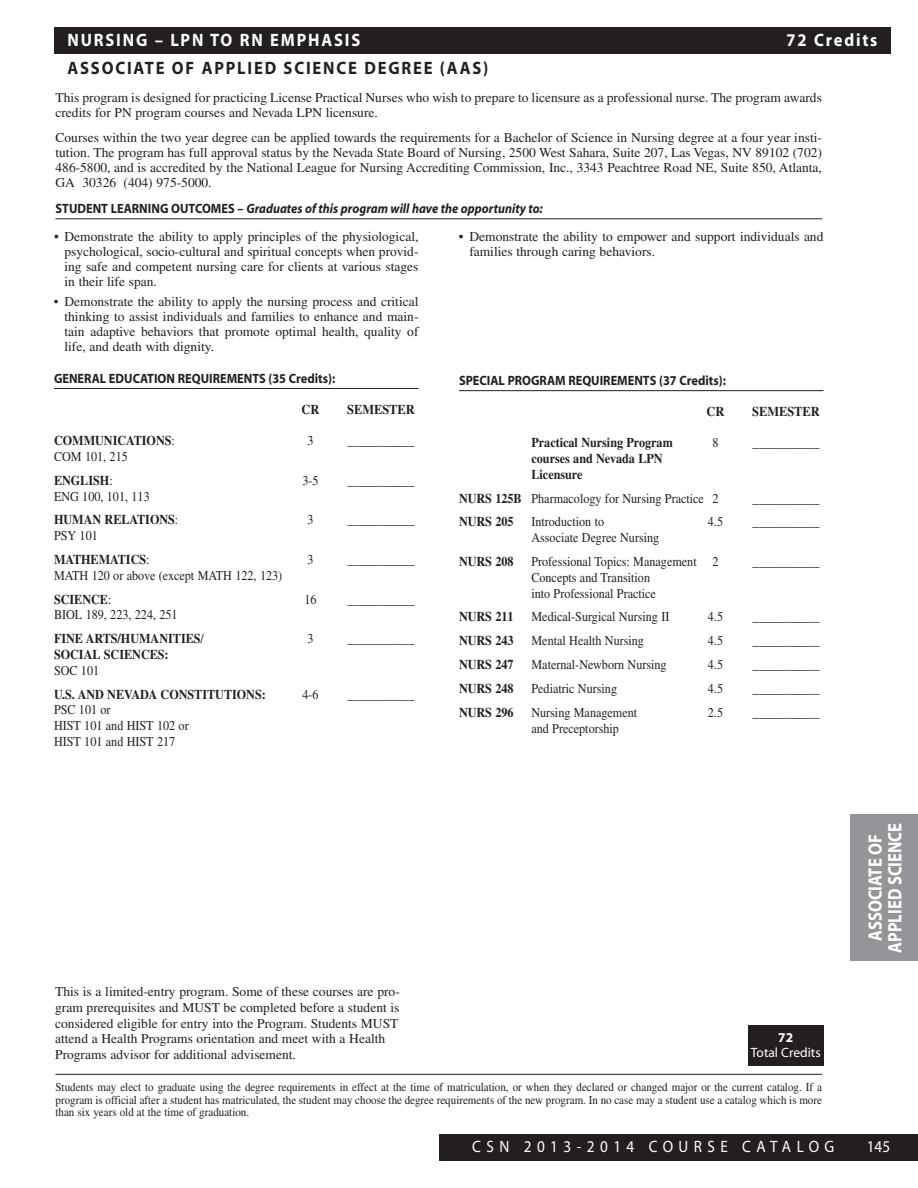
<style>
.page{position:relative;width:918px;height:1188px;background:#fff}
.page>*{position:absolute;margin:0;border:0;box-sizing:border-box;transform-origin:0 0}
.t1{font:700 19.5px/19.5px "Myriad";color:#fff;text-align:center;scale:.85 1}
.t2{font:700 18px "Myriad";letter-spacing:.11em;color:#231f20;scale:.92 1}
.t3{font:700 18px "Myriad";letter-spacing:.11em;color:#fff;scale:.92 1}
.t4{font:16.5px "Myriad";letter-spacing:.36em;color:#fff;scale:.92 1}
.t5{font:13.5px/15px "Times";color:#231f20}
.t6{font:13.5px/23.9px "Times";color:#231f20;scale:.9 1}
.t7{font:700 13.5px/23.9px "Times";color:#231f20;scale:.9 1}
.t8{font:700 13.5px "Myriad";color:#231f20;scale:.92 1}
.t9{font:italic 700 13.5px "Myriad";color:#231f20;scale:.92 1}
.t10{font:700 13.5px "Times";color:#231f20;scale:.92 1}
.t11{font:13.5px "Myriad";color:#fff}
.t12{font:700 13.5px "Myriad";color:#fff}
.t13{font:12px/12.8px "Times";color:#231f20;text-align:justify;scale:.92 1}
.s1{font-style:normal}
.s2{font-weight:400}
.s3{font-weight:700}
</style>
<div class="page">
<div style="left:54px;top:27px;width:837px;height:27px;background:#231f20"></div>
<div style="left:439px;top:1134px;width:479px;height:27px;background:#231f20"></div>
<hr style="left:56px;top:1074px;width:766px;height:1px;background:#231f20">
<div style="left:850px;top:814px;width:68px;height:147px;background:#939598"></div>
<div style="left:748px;top:1026px;width:76px;height:40px;background:#231f20"></div>
<hr style="left:54px;top:388px;width:364px;height:1px;background:#231f20">
<hr style="left:459px;top:390px;width:365px;height:1px;background:#231f20">
<hr style="left:56px;top:218px;width:766px;height:1px;background:#231f20">
<h2 class="t3" style="left:68px;top:33px;width:320px">NURSING – LPN TO RN EMPHASIS</h2>
<h2 class="t3" style="left:787px;top:33px;width:100px">72 Credits</h2>
<h2 class="t2" style="left:68px;top:61px;width:459px">ASSOCIATE OF APPLIED SCIENCE DEGREE (AAS)</h2>
<p class="t5" style="left:55px;top:91px;width:768px">This program is designed for practicing License Practical Nurses who wish to prepare to licensure as a professional nurse. The program awards credits for PN program courses and Nevada LPN licensure.</p>
<p class="t5" style="left:55px;top:132px;width:768px;text-align:justify">Courses within the two year degree can be applied towards the requirements for a Bachelor of Science in Nursing degree at a four year insti&shy;tution. The program has full approval status by the Nevada State Board of Nursing, 2500 West Sahara, Suite 207, Las Vegas, NV 89102 (702)<br>486-5800, and is accredited by the National League for Nursing Accrediting Commission, Inc., 3343 Peachtree Road NE, Suite 850, Atlanta, GA 30326 (404) 975-5000.</p>
<p class="t9" style="left:56px;top:203px;width:531px"><span class="s1">STUDENT LEARNING OUTCOMES –</span> Graduates of this program will have the opportunity to:</p>
<p class="t5" style="left:64px;top:230px;width:356px;text-align:justify;text-indent:-10px">• Demonstrate the ability to apply principles of the physiological, psychological, socio-cultural and spiritual concepts when provid&shy;ing safe and competent nursing care for clients at various stages in their life span.</p>
<p class="t5" style="left:64px;top:296px;width:356px;text-align:justify;text-indent:-10px">• Demonstrate the ability to apply the nursing process and critical thinking to assist individuals and families to enhance and main&shy;tain adaptive behaviors that promote optimal health, quality of life, and death with dignity.</p>
<p class="t5" style="left:469px;top:230px;width:356px;text-indent:-10px">• Demonstrate the ability to empower and support individuals and families through caring behaviors.</p>
<p class="t8" style="left:54px;top:373px;width:307px">GENERAL EDUCATION REQUIREMENTS (35 Credits):</p>
<p class="t10" style="left:302px;top:405px;width:21px">CR</p>
<p class="t10" style="left:347px;top:405px;width:75px">SEMESTER</p>
<p class="t7" style="left:54px;top:430px;width:136px">COMMUNICATIONS<span class="s2">:</span></p>
<p class="t6" style="left:307px;top:430px;width:8px">3</p>
<p class="t6" style="left:348px;top:430px;width:76px">___________</p>
<p class="t6" style="left:54px;top:446px;width:84px">COM 101, 215<br><span class="s3">ENGLISH</span>:</p>
<p class="t6" style="left:302px;top:470px;width:19px">3-5</p>
<p class="t6" style="left:348px;top:470px;width:76px">___________</p>
<p class="t6" style="left:54px;top:486px;width:140px">ENG 100, 101, 113<br><span class="s3">HUMAN RELATIONS</span>:</p>
<p class="t7" style="left:54px;top:525px;width:108px"><span class="s2">PSY 101<br></span>MATHEMATICS<span class="s2">:</span></p>
<p class="t6" style="left:54px;top:565px;width:255px">MATH 120 or above (except MATH 122, 123)<br><span class="s3">SCIENCE</span>:</p>
<p class="t6" style="left:54px;top:604px;width:168px">BIOL 189, 223, 224, 251<br><span class="s3">FINE ARTS/HUMANITIES</span>/</p>
<p class="t6" style="left:307px;top:509px;width:8px">3</p>
<p class="t6" style="left:307px;top:549px;width:8px">3</p>
<p class="t6" style="left:304px;top:589px;width:15px">16</p>
<p class="t6" style="left:307px;top:628px;width:8px">3</p>
<p class="t7" style="left:54px;top:644px;width:129px">SOCIAL SCIENCES:</p>
<p class="t6" style="left:54px;top:660px;width:52px">SOC 101</p>
<p class="t7" style="left:54px;top:683px;width:237px">U.S. AND NEVADA CONSTITUTIONS:</p>
<p class="t6" style="left:302px;top:684px;width:19px">4-6</p>
<p class="t6" style="left:54px;top:703px;width:151px;line-height:15.8px">PSC 101 or<br>HIST 101 and HIST 102 or<br>HIST 101 and HIST 217</p>
<p class="t6" style="left:348px;top:509px;width:76px">___________</p>
<p class="t6" style="left:348px;top:549px;width:76px">___________</p>
<p class="t6" style="left:348px;top:589px;width:76px">___________</p>
<p class="t6" style="left:348px;top:628px;width:76px">___________</p>
<p class="t6" style="left:348px;top:684px;width:76px">___________</p>
<p class="t8" style="left:459px;top:375px;width:292px">SPECIAL PROGRAM REQUIREMENTS (37 Credits):</p>
<p class="t10" style="left:707px;top:407px;width:21px">CR</p>
<p class="t10" style="left:752px;top:407px;width:75px">SEMESTER</p>
<p class="t7" style="left:532px;top:432px;width:159px">Practical Nursing Program</p>
<p class="t6" style="left:712px;top:432px;width:8px">8</p>
<p class="t6" style="left:753px;top:432px;width:76px">___________</p>
<p class="t7" style="left:532px;top:452px;width:147px;line-height:15.8px">courses and Nevada LPN<br>Licensure</p>
<p class="t6" style="left:459px;top:488px;width:290px"><span class="s3">NURS 125B</span> Pharmacology for Nursing Practice 2</p>
<p class="t6" style="left:753px;top:488px;width:76px">___________</p>
<p class="t7" style="left:459px;top:511px;width:62px">NURS 205</p>
<p class="t6" style="left:531px;top:511px;width:82px">Introduction to</p>
<p class="t6" style="left:708px;top:511px;width:18px">4.5</p>
<p class="t6" style="left:753px;top:511px;width:76px">___________</p>
<p class="t6" style="left:531px;top:527px;width:144px">Associate Degree Nursing</p>
<p class="t7" style="left:459px;top:551px;width:62px">NURS 208</p>
<p class="t6" style="left:531px;top:551px;width:209px">Professional Topics: Management 2</p>
<p class="t6" style="left:753px;top:551px;width:76px">___________</p>
<p class="t6" style="left:531px;top:571px;width:140px;line-height:15.8px">Concepts and Transition into Professional Practice</p>
<p class="t7" style="left:459px;top:606px;width:62px">NURS 211</p>
<p class="t6" style="left:532px;top:606px;width:155px">Medical-Surgical Nursing II</p>
<p class="t6" style="left:708px;top:606px;width:18px">4.5</p>
<p class="t6" style="left:753px;top:606px;width:76px">___________</p>
<p class="t7" style="left:459px;top:630px;width:62px">NURS 243</p>
<p class="t6" style="left:532px;top:630px;width:127px">Mental Health Nursing</p>
<p class="t6" style="left:708px;top:630px;width:18px">4.5</p>
<p class="t6" style="left:753px;top:630px;width:76px">___________</p>
<p class="t7" style="left:459px;top:654px;width:62px">NURS 247</p>
<p class="t6" style="left:532px;top:654px;width:152px">Maternal-Newborn Nursing</p>
<p class="t6" style="left:708px;top:654px;width:18px">4.5</p>
<p class="t6" style="left:753px;top:654px;width:76px">___________</p>
<p class="t7" style="left:459px;top:678px;width:62px">NURS 248</p>
<p class="t6" style="left:532px;top:678px;width:97px">Pediatric Nursing</p>
<p class="t6" style="left:708px;top:678px;width:18px">4.5</p>
<p class="t6" style="left:753px;top:678px;width:76px">___________</p>
<p class="t7" style="left:459px;top:702px;width:62px">NURS 296</p>
<p class="t6" style="left:531px;top:702px;width:119px">Nursing Management</p>
<p class="t6" style="left:708px;top:702px;width:18px">2.5</p>
<p class="t6" style="left:753px;top:702px;width:76px">___________</p>
<p class="t6" style="left:531px;top:718px;width:99px">and Preceptorship</p>
<p class="t5" style="left:55px;top:985px;width:346px;line-height:15.8px">This is a limited-entry program. Some of these courses are pro&shy;gram prerequisites and MUST be completed before a student is considered eligible for entry into the Program. Students MUST attend a Health Programs orientation and meet with a Health Programs advisor for additional advisement.</p>
<p class="t12" style="left:778px;top:1032px;width:16px">72</p>
<p class="t11" style="left:751px;top:1047px;width:71px">Total Credits</p>
<p class="t13" style="left:56px;top:1082px;width:835px">Students may elect to graduate using the degree requirements in effect at the time of matriculation, or when they declared or changed major or the current catalog. If a program is official after a student has matriculated, the student may choose the degree requirements of the new program. In no case may a student use a catalog which is more than six years old at the time of graduation.</p>
<h1 class="t1" style="left:867px;top:953px;width:154px;rotate:-90deg">ASSOCIATE OF<br>APPLIED SCIENCE</h1>
<p class="t4" style="left:472px;top:1141px;width:395px">CSN 2013-2014 COURSE CATALOG</p>
<p class="t4" style="left:867px;top:1141px;width:27px">145</p>
</div>
